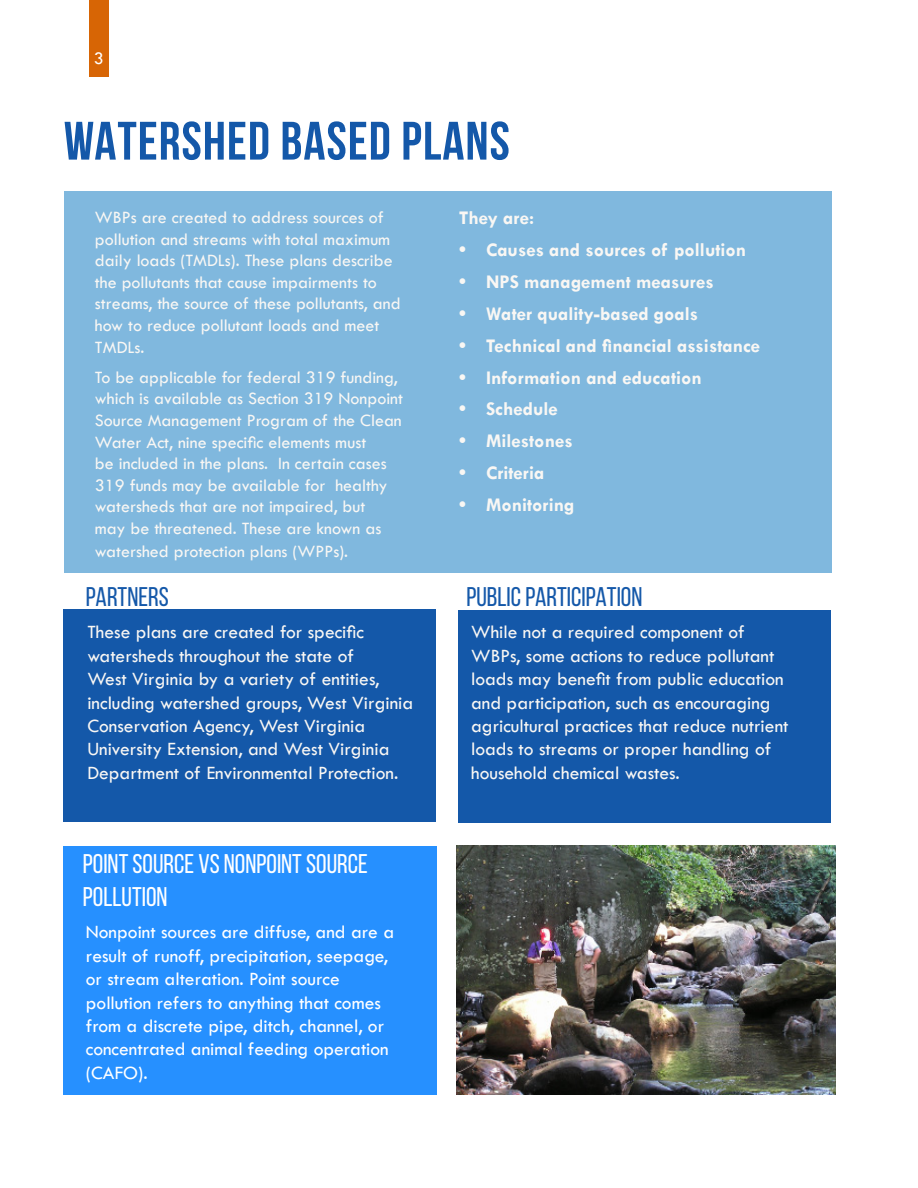
<style>
.page{position:relative;width:918px;height:1188px;background:#fff}
.page>*{position:absolute;margin:0;border:0;box-sizing:border-box;transform-origin:0 0}
.t1{font:700 54px "Bebas Neue";letter-spacing:.02em;color:#1458a9}
.t2{font:27px/32.4px "Bebas Neue";color:#fff}
.t3{font:27px "Bebas Neue";color:#1458a9}
.t4{font:19.5px/23.4px "Tw Cen";color:#f9f7f4}
.t5{font:19.5px/23.4px "Tw Cen";color:#fff}
.t6{font:700 19.5px "Tw Cen";color:#f9f7f4}
.t7{font:18px/21.6px "Tw Cen";color:#f9f7f4}
.t8{font:18px "Tw Cen";color:#fff}
</style>
<div class="page">
<div style="left:89px;top:0;width:20px;height:77px;background:#d76505"></div>
<div style="left:65px;top:191px;width:767px;height:382px;background:#80b8de"></div>
<div style="left:63px;top:609px;width:372px;height:213px;background:#1458a9"></div>
<div style="left:458px;top:610px;width:373px;height:213px;background:#1458a9"></div>
<div style="left:63px;top:846px;width:373px;height:248px;background:#2690ff"></div>
<img style="left:456px;top:846px;width:380px;height:248px">
<p class="t8" style="left:94px;top:48px;width:11px">3</p>
<p class="t1" style="left:64px;top:111px;width:448px">WATERSHED BASED PLANS</p>
<p class="t7" style="left:95px;top:206px;width:307px">WBPs are created to address sources of pollution and streams with total maximum daily loads (TMDLs). These plans describe the pollutants that cause impairments to streams, the source of these pollutants, and how to reduce pollutant loads and meet TMDLs.</p>
<p class="t7" style="left:95px;top:366px;width:310px">To be applicable for federal 319 funding, which is available as Section 319 Nonpoint Source Management Program of the Clean Water Act, nine specific elements must<br>be included in the plans. In certain cases 319 funds may be available for healthy watersheds that are not impaired, but<br>may be threatened. These are known as</p>
<p class="t7" style="left:95px;top:541px;width:255px">watershed protection plans (WPPs).</p>
<p class="t6" style="left:459px;top:206px;width:77px">They are:</p>
<p class="t6" style="left:459px;top:238px;width:289px">• Causes and sources of pollution</p>
<p class="t6" style="left:459px;top:270px;width:256px">• NPS management measures</p>
<p class="t6" style="left:459px;top:302px;width:241px">• Water quality-based goals</p>
<p class="t6" style="left:459px;top:334px;width:303px">• Technical and financial assistance</p>
<p class="t6" style="left:459px;top:366px;width:244px">• Information and education</p>
<p class="t6" style="left:459px;top:398px;width:100px">• Schedule</p>
<p class="t6" style="left:459px;top:429px;width:115px">• Milestones</p>
<p class="t6" style="left:459px;top:461px;width:87px">• Criteria</p>
<p class="t6" style="left:459px;top:493px;width:117px">• Monitoring</p>
<p class="t3" style="left:86px;top:582px;width:85px">PARTNERS</p>
<p class="t3" style="left:466px;top:582px;width:178px">PUBLIC PARTICIPATION</p>
<p class="t4" style="left:87px;top:620px;width:327px">These plans are created for specific watersheds throughout the state of<br>West Virginia by a variety of entities, including watershed groups, West Virginia Conservation Agency, West Virginia University Extension, and West Virginia Department of Environmental Protection.</p>
<p class="t4" style="left:471px;top:620px;width:319px">While not a required component of WBPs, some actions to reduce pollutant loads may benefit from public education and participation, such as encouraging agricultural practices that reduce nutrient loads to streams or proper handling of household chemical wastes.</p>
<p class="t2" style="left:83px;top:848px;width:286px">POINT SOURCE VS NONPOINT SOURCE<br>POLLUTION</p>
<p class="t5" style="left:86px;top:920px;width:310px">Nonpoint sources are diffuse, and are a result of runoff, precipitation, seepage, or stream alteration. Point source pollution refers to anything that comes from a discrete pipe, ditch, channel, or concentrated animal feeding operation (CAFO).</p>
</div>
